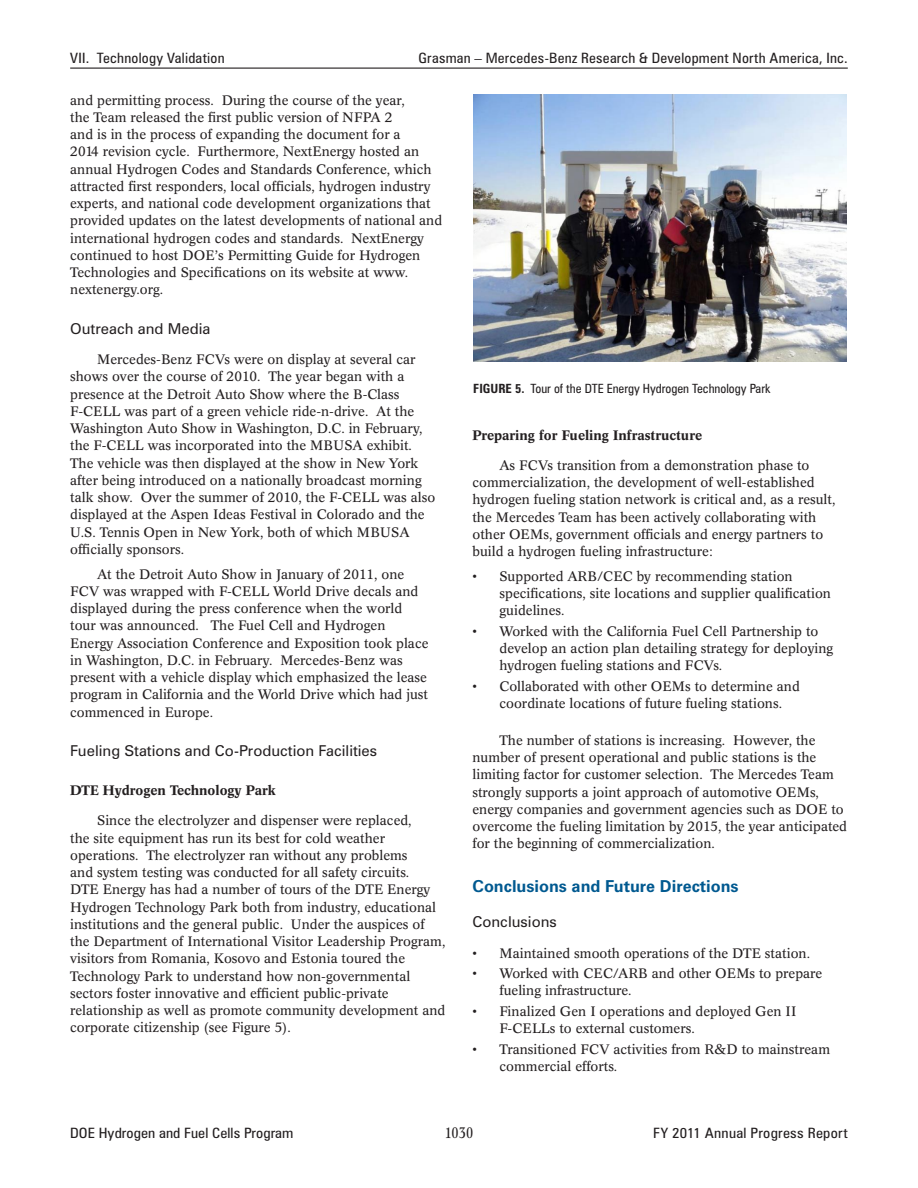
<style>
.page{position:relative;width:918px;height:1188px;background:#fff}
.page>*{position:absolute;margin:0;border:0;box-sizing:border-box;transform-origin:0 0}
._1_RptObjHead{font:700 16.5px "Zurich BT";color:#005990}
._1_Object_subHead_af{font:15px "Zurich BT";color:#231f20}
._1_Object_subHead{font:15px "Zurich BT";color:#231f20}
.t1{font:condensed 15px "Concorde BE";color:#231f20}
.t2{font:condensed 14.25px "Zurich BT";letter-spacing:.015em;color:#231f20;scale:1.05 1}
.t3{font:condensed 14.25px "Zurich BT";letter-spacing:.015em;color:#231f20;scale:1.08 1}
._1_Body_text{font:13.5px/17.2px "Concorde BE";color:#231f20}
._1_Bulleted{font:13.5px/17.2px "Concorde BE";color:#231f20}
._1_Bulleted_Last{font:13.5px/17.2px "Concorde BE";color:#231f20}
._1_Object_Sub_Sub_He{font:500 13.5px "Concorde BE";color:#231f20}
._1_FigureTitle{font:condensed 12.75px "Zurich BT";color:#231f20}
.s1{font-weight:700}
</style>
<div class="page">
<hr style="left:70px;top:68px;width:778px;height:1px;background:#231f20">
<img style="left:474px;top:94px;width:372px;height:268px">
<p class="t2" style="left:70px;top:49px;width:149px">VII. Technology Validation</p>
<p class="t2" style="left:419px;top:49px;width:410px">Grasman – Mercedes-Benz Research &amp; Development North America, Inc.</p>
<p class="_1_Body_text" style="left:70px;top:91px;width:374px">and permitting process. During the course of the year,<br>the Team released the first public version of NFPA 2<br>and is in the process of expanding the document for a<br>2014 revision cycle. Furthermore, NextEnergy hosted an annual Hydrogen Codes and Standards Conference, which attracted first responders, local officials, hydrogen industry experts, and national code development organizations that provided updates on the latest developments of national and international hydrogen codes and standards. NextEnergy continued to host DOE’s Permitting Guide for Hydrogen Technologies and Specifications on its website at www. nextenergy.org.</p>
<p class="_1_Object_subHead_af" style="left:70px;top:320px;width:142px">Outreach and Media</p>
<p class="_1_Body_text" style="left:70px;top:351px;width:367px;text-indent:27px">Mercedes-Benz FCVs were on display at several car shows over the course of 2010. The year began with a presence at the Detroit Auto Show where the B-Class F-CELL was part of a green vehicle ride-n-drive. At the Washington Auto Show in Washington, D.C. in February, the F-CELL was incorporated into the MBUSA exhibit.<br>The vehicle was then displayed at the show in New York after being introduced on a nationally broadcast morning talk show. Over the summer of 2010, the F-CELL was also displayed at the Aspen Ideas Festival in Colorado and the U.S. Tennis Open in New York, both of which MBUSA officially sponsors.</p>
<p class="_1_Body_text" style="left:70px;top:566px;width:360px;text-indent:27px">At the Detroit Auto Show in January of 2011, one FCV was wrapped with F-CELL World Drive decals and displayed during the press conference when the world tour was announced. The Fuel Cell and Hydrogen Energy Association Conference and Exposition took place in Washington, D.C. in February. Mercedes-Benz was present with a vehicle display which emphasized the lease program in California and the World Drive which had just commenced in Europe.</p>
<p class="_1_Object_subHead_af" style="left:70px;top:742px;width:309px">Fueling Stations and Co-Production Facilities</p>
<p class="_1_Object_Sub_Sub_He" style="left:70px;top:783px;width:207px">DTE Hydrogen Technology Park</p>
<p class="_1_Body_text" style="left:70px;top:812px;width:377px;text-indent:27px">Since the electrolyzer and dispenser were replaced,<br>the site equipment has run its best for cold weather operations. The electrolyzer ran without any problems<br>and system testing was conducted for all safety circuits.<br>DTE Energy has had a number of tours of the DTE Energy Hydrogen Technology Park both from industry, educational institutions and the general public. Under the auspices of the Department of International Visitor Leadership Program, visitors from Romania, Kosovo and Estonia toured the Technology Park to understand how non-governmental sectors foster innovative and efficient public-private relationship as well as promote community development and corporate citizenship (see Figure 5).</p>
<p class="_1_FigureTitle" style="left:473px;top:380px;width:299px"><span class="s1">FIGURE 5.</span> Tour of the DTE Energy Hydrogen Technology Park</p>
<p class="_1_Object_Sub_Sub_He" style="left:472px;top:427px;width:231px">Preparing for Fueling Infrastructure</p>
<p class="_1_Body_text" style="left:472px;top:457px;width:364px;text-indent:27px">As FCVs transition from a demonstration phase to commercialization, the development of well-established hydrogen fueling station network is critical and, as a result, the Mercedes Team has been actively collaborating with other OEMs, government officials and energy partners to build a hydrogen fueling infrastructure:</p>
<p class="_1_Bulleted" style="left:500px;top:568px;width:333px;text-indent:-27px">• Supported ARB/CEC by recommending station specifications, site locations and supplier qualification guidelines.</p>
<p class="_1_Bulleted" style="left:500px;top:623px;width:335px;text-indent:-27px">• Worked with the California Fuel Cell Partnership to develop an action plan detailing strategy for deploying hydrogen fueling stations and FCVs.</p>
<p class="_1_Bulleted_Last" style="left:500px;top:678px;width:302px;text-indent:-27px">• Collaborated with other OEMs to determine and coordinate locations of future fueling stations.</p>
<p class="_1_Body_text" style="left:472px;top:732px;width:376px;text-indent:27px">The number of stations is increasing. However, the number of present operational and public stations is the limiting factor for customer selection. The Mercedes Team strongly supports a joint approach of automotive OEMs, energy companies and government agencies such as DOE to overcome the fueling limitation by 2015, the year anticipated for the beginning of commercialization.</p>
<p class="_1_RptObjHead" style="left:472px;top:876px;width:268px">Conclusions and Future Directions</p>
<p class="_1_Object_subHead" style="left:472px;top:913px;width:86px">Conclusions</p>
<p class="_1_Bulleted" style="left:472px;top:945px;width:339px">• Maintained smooth operations of the DTE station.</p>
<p class="_1_Bulleted" style="left:500px;top:965px;width:324px;text-indent:-27px">• Worked with CEC/ARB and other OEMs to prepare fueling infrastructure.</p>
<p class="_1_Bulleted" style="left:500px;top:1003px;width:299px;text-indent:-27px">• Finalized Gen I operations and deployed Gen II<br>F-CELLs to external customers.</p>
<p class="_1_Bulleted" style="left:500px;top:1041px;width:332px;text-indent:-27px">• Transitioned FCV activities from R&amp;D to mainstream commercial efforts.</p>
<p class="t3" style="left:70px;top:1124px;width:208px">DOE Hydrogen and Fuel Cells Program</p>
<p class="t1" style="left:445px;top:1124px;width:30px">1030</p>
<p class="t3" style="left:653px;top:1124px;width:182px">FY 2011 Annual Progress Report</p>
</div>
